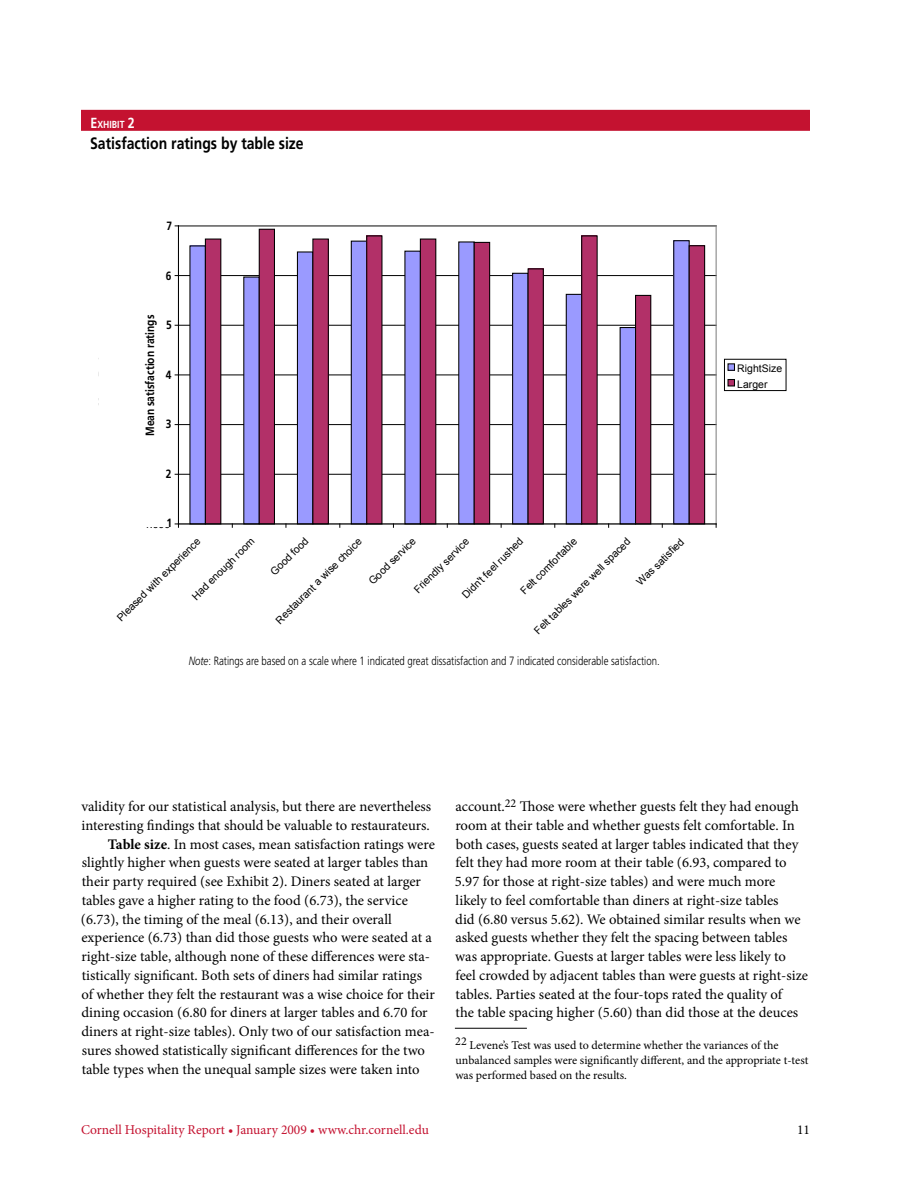
<style>
.page{position:relative;width:918px;height:1188px;background:#fff}
.page>*{position:absolute;margin:0;border:0;box-sizing:border-box;transform-origin:0 0}
.t1{font:700 16.5px "Frutiger LT Std";color:#000;scale:.85 1}
.t2{font:14.7px/18.8px "Minion Pro";color:#000}
.t3{font:13.5px "Minion Pro";color:#c41230}
.t4{font:13.5px "Minion Pro";color:#000}
.t5{font:12px/15px "Minion Pro";color:#000}
.t6{font:300 12px "Frutiger LT Std";color:#000;scale:.8 1}
.t7{font:700 12px "Frutiger LT Std";color:#000;scale:.85 1}
.t8{font:10.5px/15.6px "Arial";letter-spacing:.005em;color:#000}
.t9{font:700 10.2px "Frutiger LT Std";color:#fff;scale:.85 1}
.s1{font-size:14.7px}
.s2{font-style:italic}
.s3{font-weight:700}
</style>
<div class="page">
<hr style="left:178px;top:474px;width:538px;height:1px;background:#000">
<hr style="left:178px;top:424px;width:538px;height:1px;background:#000">
<hr style="left:178px;top:375px;width:538px;height:1px;background:#000">
<hr style="left:178px;top:325px;width:538px;height:1px;background:#000">
<hr style="left:178px;top:275px;width:538px;height:1px;background:#000">
<hr style="left:178px;top:226px;width:538px;height:1px;background:#000">
<hr style="left:178px;top:225px;width:538px;height:1px;background:#818181">
<hr style="left:716px;top:226px;width:1px;height:298px;background:#818181">
<hr style="left:178px;top:523px;width:538px;height:1px;background:#818181">
<div style="left:190px;top:246px;width:15px;height:278px;background:#9a9aff"></div>
<div style="left:244px;top:277px;width:15px;height:247px;background:#9a9aff"></div>
<div style="left:297px;top:252px;width:16px;height:272px;background:#9a9aff"></div>
<div style="left:297px;top:251px;width:16px;height:273px;border:1px solid #000"></div>
<div style="left:351px;top:241px;width:16px;height:283px;background:#9a9aff"></div>
<div style="left:351px;top:241px;width:16px;height:283px;border:1px solid #000"></div>
<div style="left:405px;top:251px;width:15px;height:273px;background:#9a9aff"></div>
<div style="left:459px;top:242px;width:15px;height:282px;background:#9a9aff"></div>
<div style="left:513px;top:273px;width:15px;height:251px;background:#9a9aff"></div>
<div style="left:512px;top:273px;width:17px;height:251px;border:1px solid #000"></div>
<div style="left:566px;top:294px;width:16px;height:230px;background:#9a9aff"></div>
<div style="left:566px;top:294px;width:16px;height:230px;border:1px solid #000"></div>
<div style="left:620px;top:328px;width:16px;height:196px;background:#9a9aff"></div>
<div style="left:674px;top:241px;width:15px;height:283px;background:#9a9aff"></div>
<div style="left:673px;top:240px;width:17px;height:284px;border:1px solid #000"></div>
<div style="left:205px;top:239px;width:16px;height:285px;background:#b23068"></div>
<div style="left:205px;top:239px;width:16px;height:285px;border:1px solid #000"></div>
<div style="left:259px;top:229px;width:15px;height:295px;background:#b23068"></div>
<div style="left:259px;top:229px;width:16px;height:295px;border:1px solid #000"></div>
<div style="left:313px;top:239px;width:15px;height:285px;background:#b23068"></div>
<div style="left:312px;top:239px;width:17px;height:285px;border:1px solid #000"></div>
<div style="left:367px;top:236px;width:15px;height:288px;background:#b23068"></div>
<div style="left:366px;top:235px;width:16px;height:289px;border:1px solid #000"></div>
<div style="left:420px;top:239px;width:16px;height:285px;background:#b23068"></div>
<div style="left:420px;top:239px;width:16px;height:285px;border:1px solid #000"></div>
<div style="left:474px;top:242px;width:16px;height:282px;background:#b23068"></div>
<div style="left:474px;top:242px;width:16px;height:282px;border:1px solid #000"></div>
<div style="left:528px;top:269px;width:15px;height:255px;background:#b23068"></div>
<div style="left:528px;top:268px;width:16px;height:256px;border:1px solid #000"></div>
<div style="left:582px;top:236px;width:15px;height:288px;background:#b23068"></div>
<div style="left:581px;top:235px;width:17px;height:289px;border:1px solid #000"></div>
<div style="left:636px;top:295px;width:15px;height:229px;background:#b23068"></div>
<div style="left:635px;top:295px;width:16px;height:229px;border:1px solid #000"></div>
<div style="left:689px;top:246px;width:16px;height:278px;background:#b23068"></div>
<div style="left:689px;top:245px;width:16px;height:279px;border:1px solid #000"></div>
<hr style="left:178px;top:226px;width:1px;height:298px;background:#000">
<hr style="left:178px;top:524px;width:538px;height:1px;background:#000">
<div style="left:724px;top:359px;width:62px;height:32px;border:1px solid #000"></div>
<svg style="left:730px;top:365px;width:3px;height:4px"></svg>
<div style="left:728px;top:363px;width:7px;height:8px;border:1px solid #000"></div>
<svg style="left:730px;top:381px;width:3px;height:4px"></svg>
<div style="left:728px;top:379px;width:7px;height:8px;border:1px solid #000"></div>
<div style="left:81px;top:110px;width:729px;height:21px;background:#c41230"></div>
<hr style="left:455px;top:1028px;width:72px;height:1px;background:#000">
<p class="t9" style="left:91px;top:118px;width:54px"><span class="s1">E</span>xhibit <span class="s1">2</span></p>
<p class="t1" style="left:90px;top:133px;width:253px">Satisfaction ratings by table size</p>
<p class="t7" style="left:166px;top:219px;width:8px">7</p>
<p class="t7" style="left:166px;top:269px;width:8px">6</p>
<p class="t7" style="left:143px;top:436px;width:144px;rotate:-90deg">M ean satisfaction ratings</p>
<p class="t7" style="left:166px;top:318px;width:8px">5</p>
<p class="t8" style="left:144px;top:318px;width:28px">5.000</p>
<p class="t7" style="left:166px;top:368px;width:8px">4</p>
<p class="t8" style="left:144px;top:368px;width:28px">4.000</p>
<p class="t7" style="left:166px;top:417px;width:8px">3</p>
<p class="t8" style="left:144px;top:418px;width:28px">3.000</p>
<p class="t7" style="left:166px;top:467px;width:8px">2</p>
<p class="t7" style="left:166px;top:516px;width:8px">1</p>
<p class="t8" style="left:144px;top:517px;width:28px">1.000</p>
<p class="t8" style="left:188px;top:593px;width:85px;rotate:-45deg">Had enough room</p>
<p class="t8" style="left:267px;top:568px;width:50px;rotate:-45deg">Good food</p>
<p class="t8" style="left:459px;top:591px;width:82px;rotate:-45deg">Didn't feel rushed</p>
<p class="t8" style="left:531px;top:627px;width:133px;rotate:-45deg">Felt tables were well spaced</p>
<p class="t8" style="left:633px;top:578px;width:64px;rotate:-45deg">Was satisfied</p>
<p class="t8" style="left:272px;top:617px;width:118px;rotate:-45deg">Restaurant a wise choice</p>
<p class="t8" style="left:365px;top:577px;width:63px;rotate:-45deg">Good service</p>
<p class="t8" style="left:517px;top:587px;width:76px;rotate:-45deg">Felt comfortable</p>
<p class="t8" style="left:113px;top:614px;width:115px;rotate:-45deg">Pleased with experience</p>
<p class="t8" style="left:410px;top:586px;width:75px;rotate:-45deg">Friendly service</p>
<p class="t6" style="left:189px;top:654px;width:590px"><span class="s2">Note</span>: Ratings are based on a scale where 1 indicated great dissatisfaction and 7 indicated considerable satisfaction.</p>
<p class="t8" style="left:737px;top:361px;width:47px">RightSize<br>Larger</p>
<p class="t2" style="left:81px;top:797px;width:351px">validity for our statistical analysis, but there are nevertheless</p>
<p class="t2" style="left:82px;top:816px;width:350px">interesting findings that should be valuable to restaurateurs.</p>
<p class="t2" style="left:108px;top:835px;width:328px"><span class="s3">Table size</span>. In most cases, mean satisfaction ratings were</p>
<p class="t2" style="left:82px;top:853px;width:348px">slightly higher when guests were seated at larger tables than</p>
<p class="t2" style="left:82px;top:872px;width:341px">their party required (see Exhibit 2). Diners seated at larger</p>
<p class="t2" style="left:82px;top:891px;width:328px">tables gave a higher rating to the food (6.73), the service</p>
<p class="t2" style="left:81px;top:910px;width:313px">(6.73), the timing of the meal (6.13), and their overall</p>
<p class="t2" style="left:81px;top:928px;width:352px">experience (6.73) than did those guests who were seated at a</p>
<p class="t2" style="left:81px;top:947px;width:350px">right-size table, although none of these differences were sta-</p>
<p class="t2" style="left:82px;top:966px;width:342px">tistically significant. Both sets of diners had similar ratings</p>
<p class="t2" style="left:81px;top:985px;width:355px">of whether they felt the restaurant was a wise choice for their</p>
<p class="t2" style="left:81px;top:1003px;width:348px">dining occasion (6.80 for diners at larger tables and 6.70 for</p>
<p class="t2" style="left:81px;top:1022px;width:355px">diners at right-size tables). Only two of our satisfaction mea-</p>
<p class="t2" style="left:82px;top:1041px;width:345px">sures showed statistically significant differences for the two</p>
<p class="t2" style="left:82px;top:1060px;width:339px">table types when the unequal sample sizes were taken into</p>
<p class="t2" style="left:455px;top:797px;width:355px">account.<sup>22</sup> Those were whether guests felt they had enough room at their table and whether guests felt comfortable. In both cases, guests seated at larger tables indicated that they felt they had more room at their table (6.93, compared to 5.97 for those at right-size tables) and were much more likely to feel comfortable than diners at right-size tables<br>did (6.80 versus 5.62). We obtained similar results when we asked guests whether they felt the spacing between tables was appropriate. Guests at larger tables were less likely to feel crowded by adjacent tables than were guests at right-size tables. Parties seated at the four-tops rated the quality of<br>the table spacing higher (5.60) than did those at the deuces</p>
<p class="t5" style="left:455px;top:1038px;width:355px">22 Levene’s Test was used to determine whether the variances of the unbalanced samples were significantly different, and the appropriate t-test was performed based on the results.</p>
<p class="t3" style="left:81px;top:1121px;width:349px">Cornell Hospitality Report • January 2009 • www.chr.cornell.edu</p>
<p class="t4" style="left:797px;top:1121px;width:14px">11</p>
</div>
